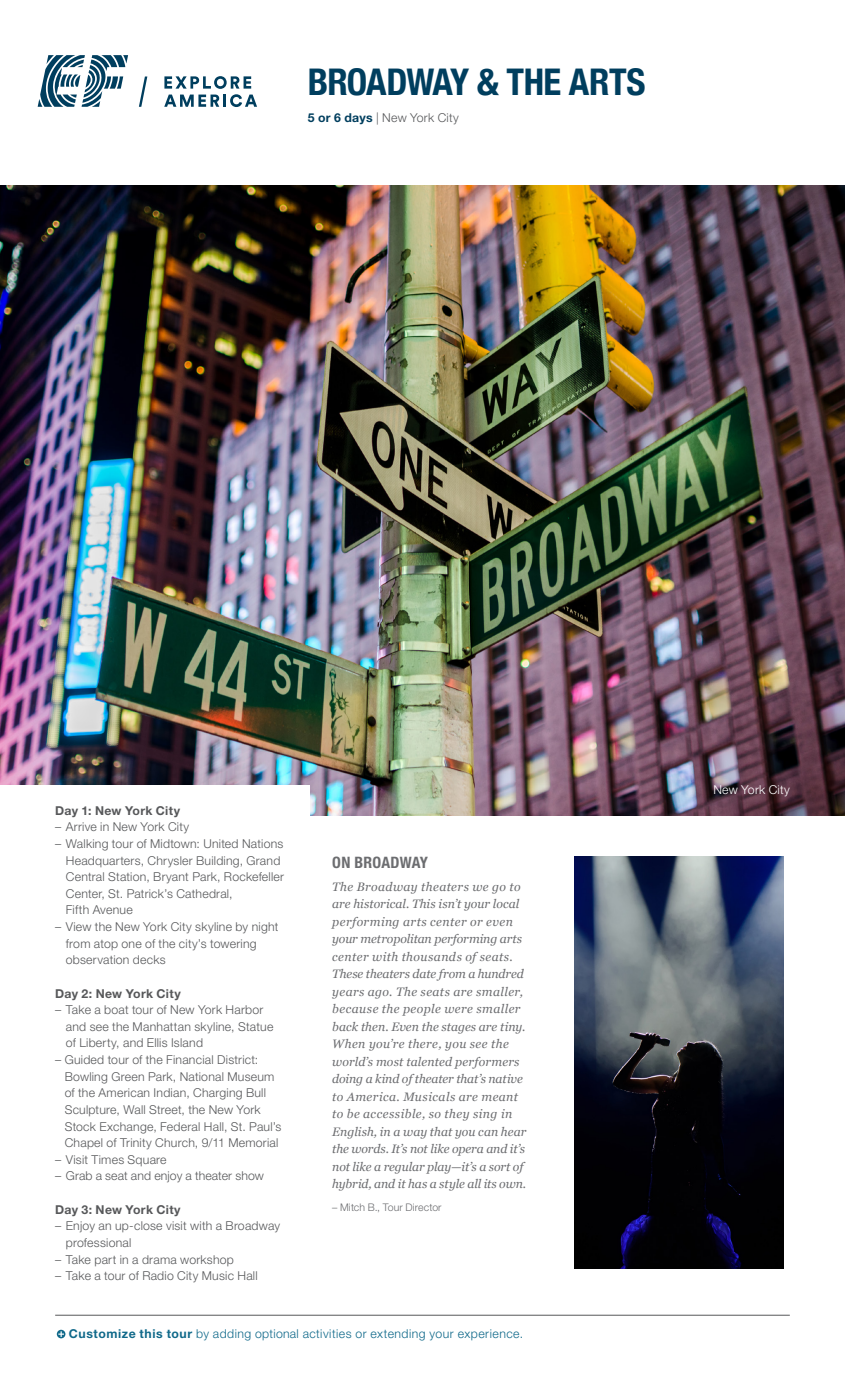
<style>
.page{position:relative;width:845px;height:1386px;background:#fff}
.page>*{position:absolute;margin:0;border:0;box-sizing:border-box;transform-origin:0 0}
.t1{font:700 condensed 36.75px "Helvetica Neue";letter-spacing:-.02em;color:#003e5e}
.t2{font:700 condensed 15.75px "Helvetica Neue LT Std";letter-spacing:.015em;color:#6c6d70}
._07_tour_text_sites_bulleted{font:300 12.25px/16.6px "Helvetica Neue LT Std";letter-spacing:.02em;color:#57585a}
.t3{font:italic 12.25px/17.5px "Georgia";letter-spacing:.015em;color:#6c6d70}
._07_tour_text_bold{font:300 12.25px "Helvetica Neue LT Std";letter-spacing:.04em;color:#10698a}
._07_tour_text_sites_bulleted-2{font:700 12.25px "Helvetica Neue LT Std";letter-spacing:.025em;color:#57585a}
.t4{font:300 12.25px "Helvetica Neue LT Std";letter-spacing:.02em;color:#fff}
.t5{font:300 10.5px "Helvetica Neue LT Std";letter-spacing:.01em;color:#6c6d70}
.s1{font-weight:700;color:#003e5e}
.s2{font-weight:700}
</style>
<div class="page">
<img style="left:0;top:186px;width:844px;height:629px">
<svg style="left:57px;top:1330px;width:8px;height:8px"></svg>
<svg style="left:58px;top:1331px;width:6px;height:6px"></svg>
<hr style="left:55px;top:1315px;width:734px;height:1px;background:#57585a">
<div style="left:0;top:786px;width:309px;height:100px;background:#fff"></div>
<img style="left:574px;top:857px;width:208px;height:412px">
<svg style="left:164px;top:76px;width:93px;height:31px"></svg>
<svg style="left:38px;top:55px;width:90px;height:52px"></svg>
<svg style="left:139px;top:77px;width:8px;height:30px"></svg>
<p class="t1" style="left:308px;top:52px;width:339px">BROADWAY &amp; THE ARTS</p>
<p class="_07_tour_text_sites_bulleted" style="left:308px;top:109px;width:152px"><span class="s1">5 or 6 days</span> | New York City</p>
<p class="_07_tour_text_sites_bulleted-2" style="left:55px;top:803px;width:126px">Day 1: New York City</p>
<p class="_07_tour_text_sites_bulleted" style="left:55px;top:818px;width:135px">– Arrive in New York City</p>
<p class="_07_tour_text_sites_bulleted" style="left:66px;top:835px;width:220px;text-indent:-11px">– Walking tour of Midtown: United Nations Headquarters, Chrysler Building, Grand Central Station, Bryant Park, Rockefeller Center, St. Patrick’s Cathedral,</p>
<p class="_07_tour_text_sites_bulleted" style="left:66px;top:902px;width:68px">Fifth Avenue</p>
<p class="_07_tour_text_sites_bulleted" style="left:66px;top:918px;width:214px;text-indent:-11px">– View the New York City skyline by night from atop one of the city’s towering observation decks</p>
<p class="_07_tour_text_sites_bulleted-2" style="left:55px;top:986px;width:127px">Day 2: New York City</p>
<p class="_07_tour_text_sites_bulleted" style="left:66px;top:1001px;width:209px;text-indent:-11px">– Take a boat tour of New York Harbor and see the Manhattan skyline, Statue of Liberty, and Ellis Island</p>
<p class="_07_tour_text_sites_bulleted" style="left:65px;top:1051px;width:218px;text-indent:-10px">– Guided tour of the Financial District:<br>Bowling Green Park, National Museum of the American Indian, Charging Bull Sculpture, Wall Street, the New York Stock Exchange, Federal Hall, St. Paul’s Chapel of Trinity Church, 9/11 Memorial</p>
<p class="_07_tour_text_sites_bulleted" style="left:55px;top:1151px;width:113px">– Visit Times Square</p>
<p class="_07_tour_text_sites_bulleted" style="left:55px;top:1168px;width:210px">– Grab a seat and enjoy a theater show</p>
<p class="_07_tour_text_sites_bulleted-2" style="left:55px;top:1202px;width:127px">Day 3: New York City</p>
<p class="_07_tour_text_sites_bulleted" style="left:66px;top:1217px;width:216px;text-indent:-11px">– Enjoy an up-close visit with a Broadway professional</p>
<p class="_07_tour_text_sites_bulleted" style="left:55px;top:1251px;width:180px">– Take part in a drama workshop</p>
<p class="_07_tour_text_sites_bulleted" style="left:55px;top:1267px;width:204px">– Take a tour of Radio City Music Hall</p>
<p class="t2" style="left:332px;top:853px;width:97px">ON BROADWAY</p>
<p class="t3" style="left:332px;top:877px;width:196px">The Broadway theaters we go to are historical. This isn’t your local performing arts center or even your metropolitan performing arts center with thousands of seats.<br>These theaters date from a hundred years ago. The seats are smaller, because the people were smaller back then. Even the stages are tiny.<br>When you’re there, you see the world’s most talented performers doing a kind of theater that’s native to America. Musicals are meant to be accessible, so they sing in English, in a way that you can hear the words. It’s not like opera and it’s not like a regular play—it’s a sort of hybrid, and it has a style all its own.</p>
<p class="t5" style="left:332px;top:1200px;width:111px">– Mitch B., Tour Director</p>
<p class="_07_tour_text_bold" style="left:69px;top:1327px;width:455px"><span class="s2">Customize this tour</span> by adding optional activities or extending your experience.</p>
<p class="t4" style="left:713px;top:782px;width:78px">New York City</p>
</div>
